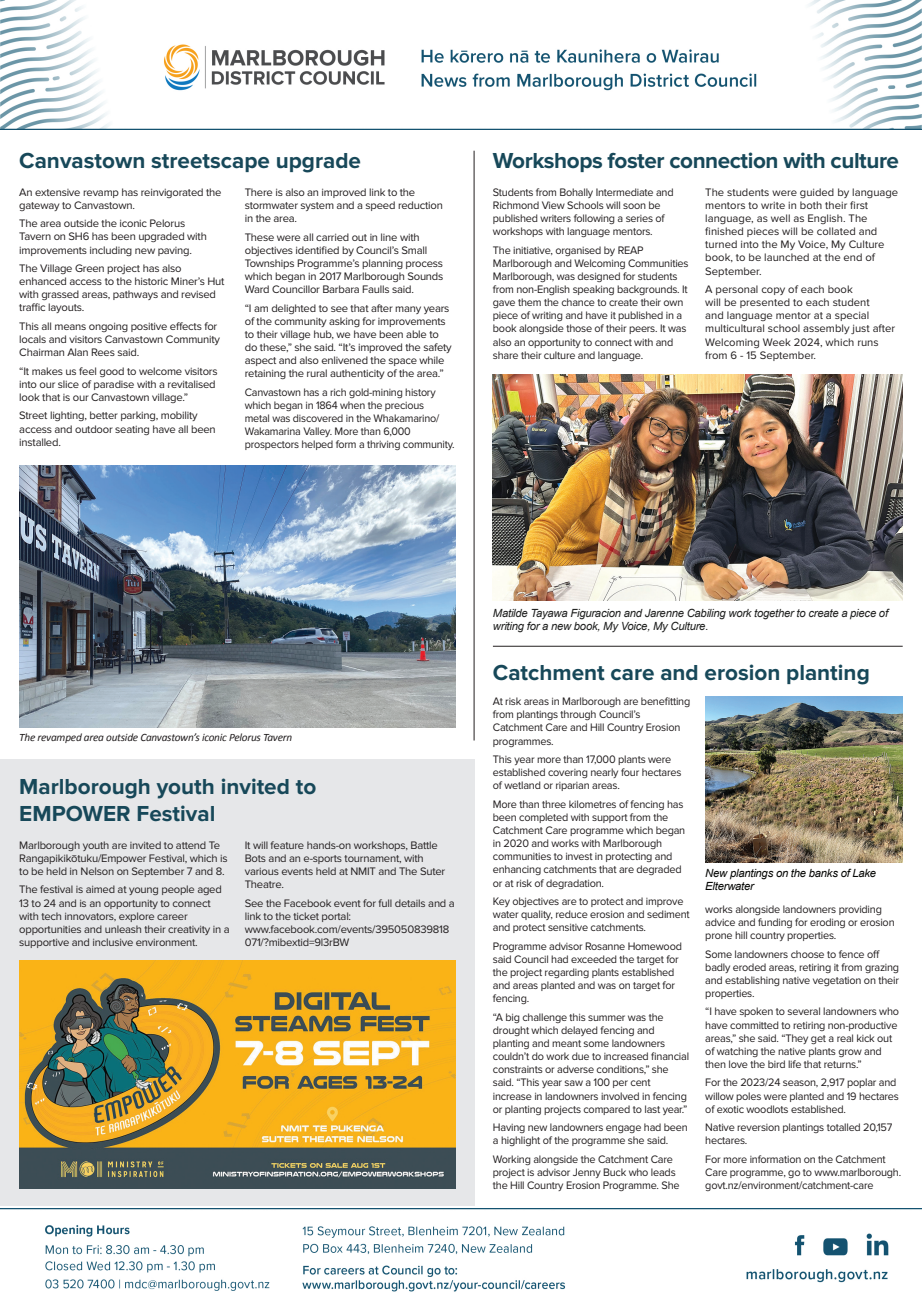
<style>
.page{position:relative;width:922px;height:1312px;background:#fff}
.page>*{position:absolute;margin:0;border:0;box-sizing:border-box;transform-origin:0 0}
.t1{font:700 22.5px/27px "Proxima Nova";color:#174859}
.t2{font:700 22.5px "Proxima Nova";letter-spacing:-.02em;color:#174859}
.t3{font:11.25px/13.1px "Proxima Nova";letter-spacing:-.02em;color:#231f20}
.t4{font:11.25px/13.1px "Proxima Nova";color:#231f20}
.t5{font:11.25px/13.1px "Proxima Nova";letter-spacing:-.02em;color:#231f20;scale:.96 1}
.t6{font:italic 11.25px/13.1px "Arial";letter-spacing:-.02em;color:#1e1f1e}
.t7{font:italic 11.25px "Calibri";letter-spacing:-.02em;color:#231f20}
.t8{font:italic 11.25px/13.1px "Arial";letter-spacing:-.02em;color:#040503}
</style>
<div class="page">
<div style="left:0;top:758px;width:474px;height:447px;background:#e6e7e9"></div>
<img style="left:0;top:0;width:921px;height:129px">
<img style="left:0;top:1208px;width:921px;height:84px">
<hr style="left:473px;top:151px;width:1px;height:589px;background:#231f20">
<img style="left:19px;top:465px;width:436px;height:262px">
<img style="left:705px;top:696px;width:197px;height:166px">
<img style="left:19px;top:960px;width:436px;height:228px">
<img style="left:493px;top:374px;width:409px;height:226px">
<hr style="left:493px;top:645px;width:409px;height:1px;background:#231f20">
<h1 class="t1" style="left:19px;top:148px;width:343px">Canvastown streetscape upgrade</h1>
<p class="t3" style="left:19px;top:185px;width:204px">An extensive revamp has reinvigorated the gateway to Canvastown.</p>
<p class="t3" style="left:19px;top:217px;width:189px">The area outside the iconic Pelorus<br>Tavern on SH6 has been upgraded with improvements including new paving.</p>
<p class="t3" style="left:19px;top:262px;width:207px">The Village Green project has also enhanced access to the historic Miner’s Hut with grassed areas, pathways and revised traffic layouts.</p>
<p class="t3" style="left:19px;top:320px;width:202px">This all means ongoing positive effects for locals and visitors Canvastown Community<br>Chairman Alan Rees said.</p>
<p class="t3" style="left:19px;top:364px;width:200px">“It makes us feel good to welcome visitors into our slice of paradise with a revitalised look that is our Canvastown village.”</p>
<p class="t3" style="left:19px;top:409px;width:198px">Street lighting, better parking, mobility access and outdoor seating have all been installed.</p>
<p class="t3" style="left:245px;top:185px;width:200px">There is also an improved link to the stormwater system and a speed reduction in the area.</p>
<p class="t3" style="left:245px;top:230px;width:200px">These were all carried out in line with objectives identified by Council’s Small Townships Programme’s planning process which began in 2017 Marlborough Sounds Ward Councillor Barbara Faulls said.</p>
<p class="t3" style="left:245px;top:301px;width:208px">“I am delighted to see that after many years of the community asking for improvements to their village hub, we have been able to do these,” she said. “It’s improved the safety aspect and also enlivened the space while retaining the rural authenticity of the area.”</p>
<p class="t5" style="left:245px;top:385px;width:220px">Canvastown has a rich gold-mining history which began in 1864 when the precious<br>metal was discovered in the Whakamarino/ Wakamarina Valley. More than 6,000 prospectors helped form a thriving community.</p>
<h1 class="t2" style="left:493px;top:148px;width:407px">Workshops foster connection with culture</h1>
<p class="t3" style="left:493px;top:185px;width:182px">Students from Bohally Intermediate and Richmond View Schools will soon be published writers following a series of workshops with language mentors.</p>
<p class="t3" style="left:493px;top:243px;width:197px">The initiative, organised by REAP Marlborough and Welcoming Communities Marlborough, was designed for students from non-English speaking backgrounds. It gave them the chance to create their own piece of writing and have it published in a book alongside those of their peers. It was also an opportunity to connect with and share their culture and language.</p>
<p class="t4" style="left:705px;top:185px;width:194px">The students were guided by language mentors to write in both their first language, as well as English. The finished pieces will be collated and turned into the My Voice, My Culture book, to be launched at the end of<br>September.</p>
<p class="t4" style="left:705px;top:283px;width:191px">A personal copy of each book<br>will be presented to each student<br>and language mentor at a special multicultural school assembly just after<br>Welcoming Week 2024, which runs from 6 - 15 September.</p>
<p class="t7" style="left:19px;top:729px;width:274px">The revamped area outside Canvastown’s iconic Pelorus Tavern</p>
<h1 class="t1" style="left:19px;top:773px;width:298px">Marlborough youth invited to<br>EMPOWER Festival</h1>
<p class="t3" style="left:19px;top:838px;width:210px">Marlborough youth are invited to attend Te<br>Rangapikikōtuku/Empower Festival, which is to be held in Nelson on September 7 and 8.</p>
<p class="t3" style="left:19px;top:883px;width:212px">The festival is aimed at young people aged 13 to 24 and is an opportunity to connect with tech innovators, explore career opportunities and unleash their creativity in a supportive and inclusive environment.</p>
<p class="t3" style="left:245px;top:838px;width:202px">It will feature hands-on workshops, Battle<br>Bots and an e-sports tournament, with various events held at NMIT and The Suter<br>Theatre.</p>
<p class="t3" style="left:245px;top:896px;width:211px">See the Facebook event for full details and a link to the ticket portal: www.facebook.com/events/395050839818<br>071/?mibextid=9l3rBW</p>
<p class="t6" style="left:493px;top:606px;width:396px">Matilde Tayawa Figuracion and Jarenne Cabiling work together to create a piece of writing for a new book, My Voice, My Culture.</p>
<h1 class="t1" style="left:493px;top:659px;width:378px">Catchment care and erosion planting</h1>
<p class="t3" style="left:493px;top:694px;width:199px">At risk areas in Marlborough are benefitting from plantings through Council’s Catchment Care and Hill Country Erosion programmes.</p>
<p class="t3" style="left:493px;top:752px;width:190px">This year more than 17,000 plants were established covering nearly four hectares of wetland or riparian areas.</p>
<p class="t3" style="left:493px;top:797px;width:194px">More than three kilometres of fencing has been completed with support from the Catchment Care programme which began in 2020 and works with Marlborough communities to invest in protecting and enhancing catchments that are degraded or at risk of degradation.</p>
<p class="t3" style="left:493px;top:894px;width:198px">Key objectives are to protect and improve water quality, reduce erosion and sediment and protect sensitive catchments.</p>
<p class="t3" style="left:493px;top:939px;width:190px">Programme advisor Rosanne Homewood said Council had exceeded the target for the project regarding plants established and areas planted and was on target for fencing.</p>
<p class="t3" style="left:493px;top:1010px;width:198px">“A big challenge this summer was the drought which delayed fencing and planting and meant some landowners couldn’t do work due to increased financial constraints or adverse conditions,” she said. “This year saw a 100 per cent increase in landowners involved in fencing or planting projects compared to last year.”</p>
<p class="t3" style="left:493px;top:1120px;width:196px">Having new landowners engage had been a highlight of the programme she said.</p>
<p class="t3" style="left:493px;top:1152px;width:188px">Working alongside the Catchment Care project is advisor Jenny Buck who leads the Hill Country Erosion Programme. She</p>
<p class="t8" style="left:705px;top:866px;width:172px">New plantings on the banks of Lake<br>Elterwater</p>
<p class="t3" style="left:705px;top:902px;width:191px">works alongside landowners providing advice and funding for eroding or erosion prone hill country properties.</p>
<p class="t3" style="left:705px;top:947px;width:195px">Some landowners choose to fence off badly eroded areas, retiring it from grazing and establishing native vegetation on their properties.</p>
<p class="t3" style="left:705px;top:1005px;width:195px">“I have spoken to several landowners who have committed to retiring non-productive areas,” she said. “They get a real kick out of watching the native plants grow and then love the bird life that returns.”</p>
<p class="t3" style="left:705px;top:1075px;width:195px">For the 2023/24 season, 2,917 poplar and willow poles were planted and 19 hectares of exotic woodlots established.</p>
<p class="t3" style="left:705px;top:1120px;width:188px">Native reversion plantings totalled 20,157 hectares.</p>
<p class="t3" style="left:705px;top:1152px;width:197px">For more information on the Catchment<br>Care programme, go to www.marlborough. govt.nz/environment/catchment-care</p>
</div>
